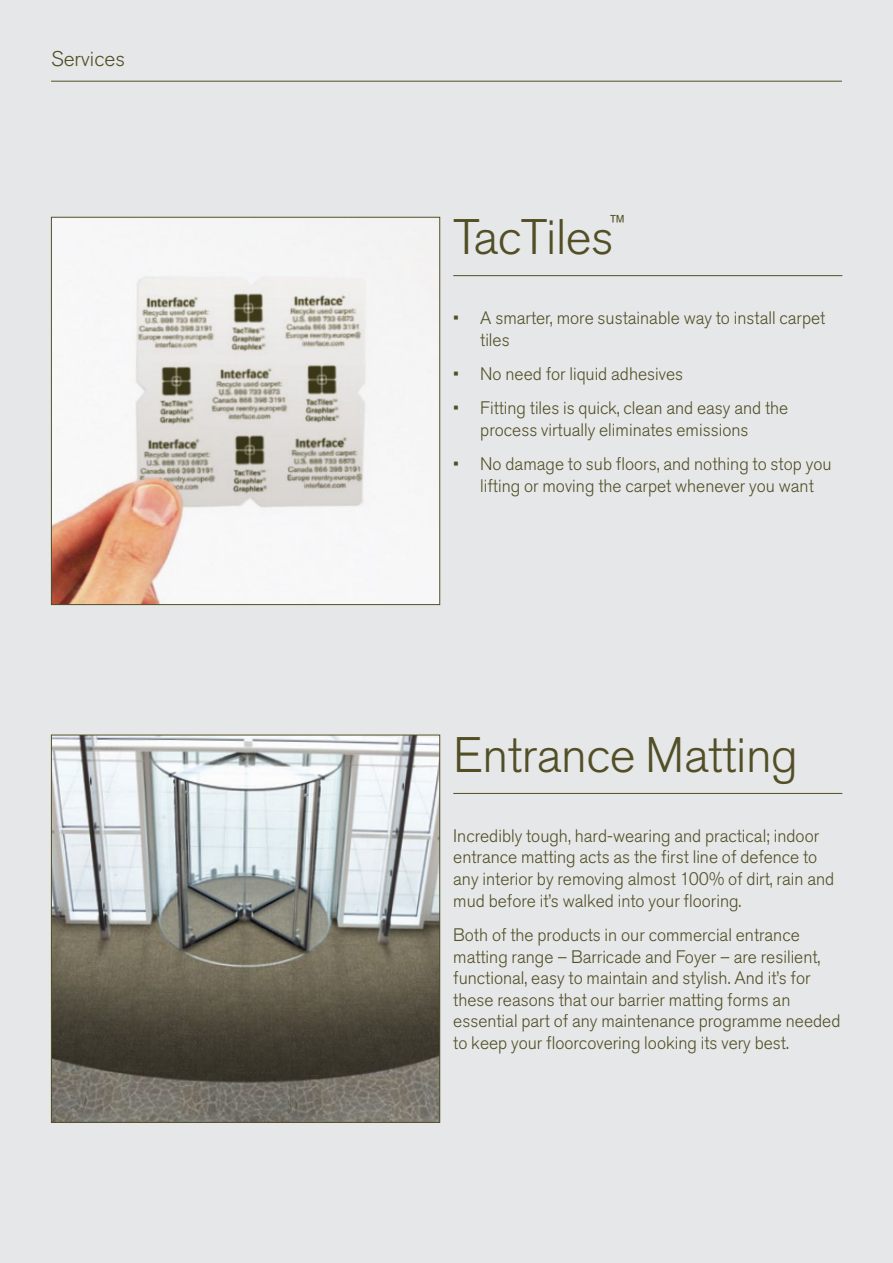
<style>
.page{position:relative;width:893px;height:1263px;background:#e6e7e8}
.page>*{position:absolute;margin:0;border:0;box-sizing:border-box;transform-origin:0 0}
.t1{font:300 49.5px "Akzidenz Grotesk Pro";letter-spacing:-.01em;color:#524f26}
.t2{font:300 22.8px "Akzidenz Grotesk Pro";color:#524f26}
.t3{font:300 21px "Akzidenz Grotesk Pro";color:#524f26}
.t4{font:300 18px/21.6px "Akzidenz Grotesk Pro";color:#524f26}
</style>
<div class="page">
<hr style="left:51px;top:81px;width:791px;height:1px;background:#524f26">
<img style="left:53px;top:219px;width:385px;height:384px">
<div style="left:51px;top:217px;width:389px;height:388px;border:1px solid #524f26"></div>
<img style="left:53px;top:737px;width:385px;height:384px">
<div style="left:51px;top:735px;width:389px;height:388px;border:1px solid #524f26"></div>
<hr style="left:453px;top:275px;width:389px;height:1px;background:#524f26">
<hr style="left:453px;top:793px;width:389px;height:1px;background:#524f26">
<p class="t3" style="left:51px;top:45px;width:75px">Services</p>
<p class="t2" style="left:610px;top:208px;width:17px">™</p>
<h1 class="t1" style="left:453px;top:205px;width:162px">TacTiles</h1>
<p class="t4" style="left:480px;top:307px;width:347px;text-indent:-27px">• A smarter, more sustainable way to install carpet tiles</p>
<p class="t4" style="left:453px;top:363px;width:232px">• No need for liquid adhesives</p>
<p class="t4" style="left:480px;top:397px;width:310px;text-indent:-27px">• Fitting tiles is quick, clean and easy and the process virtually eliminates emissions</p>
<p class="t4" style="left:453px;top:453px;width:380px;text-align:center">• No damage to sub floors, and nothing to stop you lifting or moving the carpet whenever you want</p>
<h1 class="t1" style="left:453px;top:722px;width:346px">Entrance Matting</h1>
<p class="t4" style="left:453px;top:825px;width:382px">Incredibly tough, hard-wearing and practical; indoor entrance matting acts as the first line of defence to any interior by removing almost 100% of dirt, rain and mud before it’s walked into your flooring.</p>
<p class="t4" style="left:453px;top:924px;width:389px">Both of the products in our commercial entrance matting range – Barricade and Foyer – are resilient, functional, easy to maintain and stylish. And it’s for these reasons that our barrier matting forms an essential part of any maintenance programme needed to keep your floorcovering looking its very best.</p>
</div>
